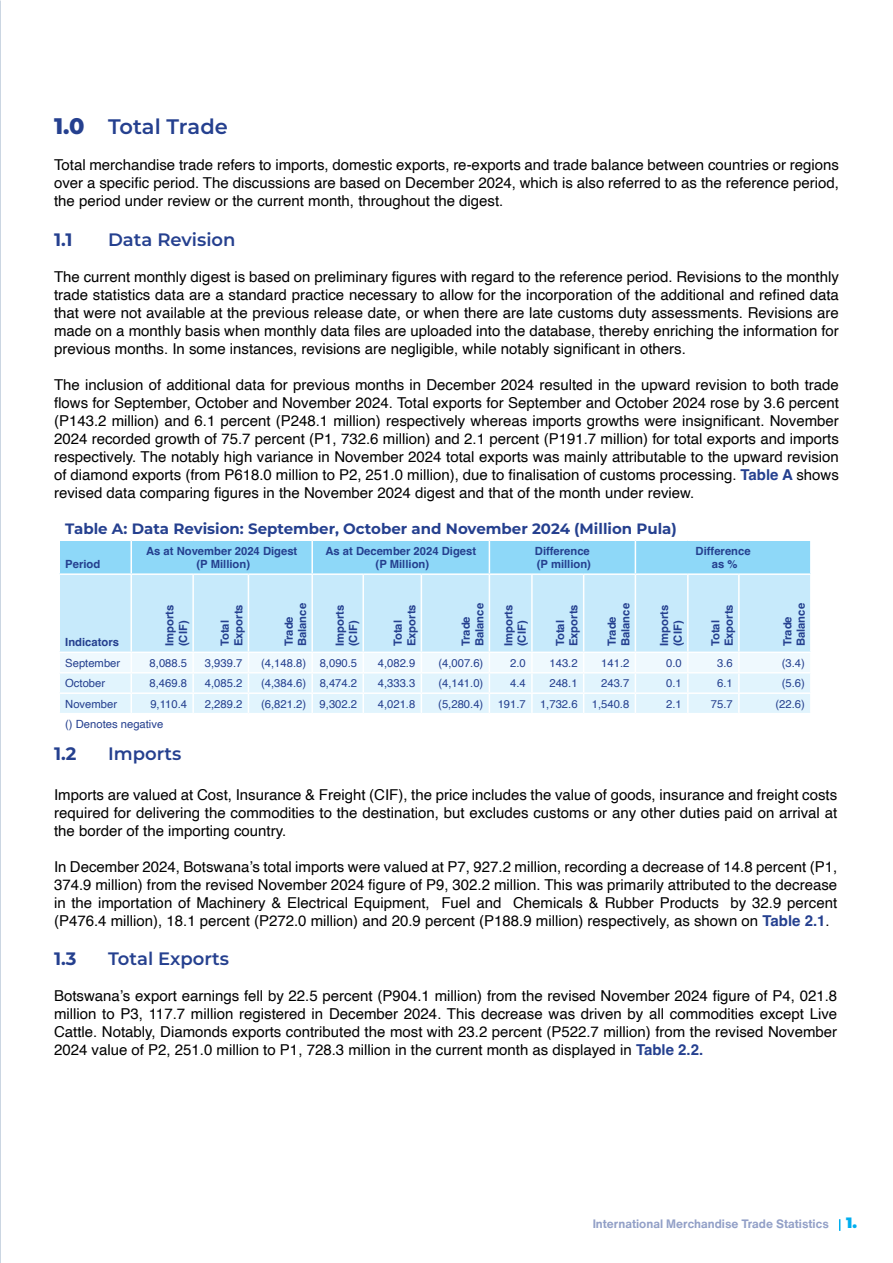
<style>
.page{position:relative;width:893px;height:1263px;background:#fff}
.page>*{position:absolute;margin:0;border:0;box-sizing:border-box;transform-origin:0 0}
.t1{font:600 21px "Montserrat";color:#25408f}
.t2{font:600 18px "Montserrat";color:#25408f}
.t3{font:700 18px "Montserrat";color:#25408f}
.t4{font:15px/18px "Helvetica";color:#000;text-align:justify}
.t5{font:700 15px "Montserrat";color:#25408f}
.t6{font:700 12px "Helvetica Now Text";color:#25408f}
.t7{font:11.25px "Helvetica";color:#25408f}
.t8{font:700 11.25px/13.5px "Helvetica";color:#25408f}
.s1{font-weight:800;font-size:22.5px}
.s2{font-weight:700;color:#25408f}
.s3{font-family:"Montserrat";font-weight:900;font-size:15px;color:#00aeef}
</style>
<div class="page">
<svg style="left:839px;top:1219px;width:1px;height:12px"></svg>
<img style="left:0;top:0;width:1px;height:1263px">
<div style="left:60px;top:541px;width:750px;height:32px;background:#8ed8f8"></div>
<div style="left:60px;top:575px;width:750px;height:77px;background:#c7eafb"></div>
<hr style="left:130px;top:541px;width:2px;height:32px;background:#fff">
<hr style="left:311px;top:541px;width:2px;height:32px;background:#fff">
<hr style="left:489px;top:541px;width:1px;height:32px;background:#fff">
<hr style="left:635px;top:541px;width:1px;height:32px;background:#fff">
<hr style="left:130px;top:575px;width:2px;height:77px;background:#fff">
<hr style="left:192px;top:575px;width:2px;height:77px;background:#fff">
<hr style="left:248px;top:575px;width:1px;height:77px;background:#fff">
<hr style="left:311px;top:575px;width:2px;height:77px;background:#fff">
<hr style="left:362px;top:575px;width:2px;height:77px;background:#fff">
<hr style="left:421px;top:575px;width:1px;height:77px;background:#fff">
<hr style="left:489px;top:575px;width:1px;height:77px;background:#fff">
<hr style="left:531px;top:575px;width:2px;height:77px;background:#fff">
<hr style="left:583px;top:575px;width:1px;height:77px;background:#fff">
<hr style="left:635px;top:575px;width:1px;height:77px;background:#fff">
<hr style="left:687px;top:575px;width:2px;height:77px;background:#fff">
<hr style="left:738px;top:575px;width:2px;height:77px;background:#fff">
<svg style="left:60px;top:653px;width:750px;height:60px"></svg>
<h1 class="t1" style="left:54px;top:112px;width:175px"><span class="s1">1.0</span> Total Trade</h1>
<p class="t4" style="left:54px;top:157px;width:786px">Total merchandise trade refers to imports, domestic exports, re-exports and trade balance between countries or regions over a specific period. The discussions are based on December 2024, which is also referred to as the reference period, the period under review or the current month, throughout the digest.</p>
<p class="t3" style="left:54px;top:227px;width:20px">1.1</p>
<p class="t2" style="left:108px;top:227px;width:129px">Data Revision</p>
<p class="t4" style="left:54px;top:268px;width:786px">The current monthly digest is based on preliminary figures with regard to the reference period. Revisions to the monthly trade statistics data are a standard practice necessary to allow for the incorporation of the additional and refined data that were not available at the previous release date, or when there are late customs duty assessments. Revisions are made on a monthly basis when monthly data files are uploaded into the database, thereby enriching the information for previous months. In some instances, revisions are negligible, while notably significant in others.</p>
<p class="t4" style="left:54px;top:376px;width:786px">The inclusion of additional data for previous months in December 2024 resulted in the upward revision to both trade flows for September, October and November 2024. Total exports for September and October 2024 rose by 3.6 percent (P143.2 million) and 6.1 percent (P248.1 million) respectively whereas imports growths were insignificant. November 2024 recorded growth of 75.7 percent (P1, 732.6 million) and 2.1 percent (P191.7 million) for total exports and imports respectively. The notably high variance in November 2024 total exports was mainly attributable to the upward revision of diamond exports (from P618.0 million to P2, 251.0 million), due to finalisation of customs processing. <span class="s2">Table A</span> shows revised data comparing figures in the November 2024 digest and that of the month under review.</p>
<p class="t5" style="left:65px;top:518px;width:613px">Table A: Data Revision: September, October and November 2024 (Million Pula)</p>
<p class="t8" style="left:65px;top:559px;width:37px">Period</p>
<p class="t8" style="left:146px;top:545px;width:153px;text-align:center">As at November 2024 Digest (P Million)</p>
<p class="t8" style="left:325px;top:545px;width:152px;text-align:center">As at December 2024 Digest (P Million)</p>
<p class="t8" style="left:535px;top:545px;width:58px">Difference (P million)</p>
<p class="t8" style="left:696px;top:545px;width:57px;text-align:center">Difference as %</p>
<p class="t8" style="left:65px;top:637px;width:55px">Indicators</p>
<p class="t8" style="left:164px;top:646px;width:43px;rotate:-90deg">Imports (CIF)</p>
<p class="t8" style="left:219px;top:646px;width:43px;rotate:-90deg">Total<br>Exports</p>
<p class="t8" style="left:283px;top:646px;width:45px;rotate:-90deg">Trade<br>Balance</p>
<p class="t8" style="left:334px;top:646px;width:43px;rotate:-90deg">Imports (CIF)</p>
<p class="t8" style="left:392px;top:646px;width:43px;rotate:-90deg">Total<br>Exports</p>
<p class="t8" style="left:460px;top:646px;width:45px;rotate:-90deg">Trade<br>Balance</p>
<p class="t8" style="left:503px;top:646px;width:43px;rotate:-90deg">Imports (CIF)</p>
<p class="t8" style="left:555px;top:646px;width:43px;rotate:-90deg">Total<br>Exports</p>
<p class="t8" style="left:606px;top:646px;width:45px;rotate:-90deg">Trade<br>Balance</p>
<p class="t8" style="left:659px;top:646px;width:43px;rotate:-90deg">Imports (CIF)</p>
<p class="t8" style="left:710px;top:646px;width:43px;rotate:-90deg">Total<br>Exports</p>
<p class="t8" style="left:782px;top:646px;width:45px;rotate:-90deg">Trade<br>Balance</p>
<p class="t7" style="left:65px;top:654px;width:57px">September</p>
<p class="t7" style="left:150px;top:654px;width:39px">8,088.5</p>
<p class="t7" style="left:205px;top:654px;width:39px">3,939.7</p>
<p class="t7" style="left:261px;top:654px;width:98px">(4,148.8) 8,090.5</p>
<p class="t7" style="left:378px;top:654px;width:39px">4,082.9</p>
<p class="t7" style="left:438px;top:654px;width:47px">(4,007.6)</p>
<p class="t7" style="left:510px;top:654px;width:17px">2.0</p>
<p class="t7" style="left:549px;top:654px;width:30px">143.2</p>
<p class="t7" style="left:601px;top:654px;width:30px">141.2</p>
<p class="t7" style="left:666px;top:654px;width:17px">0.0</p>
<p class="t7" style="left:717px;top:654px;width:17px">3.6</p>
<p class="t7" style="left:782px;top:654px;width:25px">(3.4)</p>
<p class="t7" style="left:65px;top:675px;width:42px">October</p>
<p class="t7" style="left:150px;top:675px;width:39px">8,469.8</p>
<p class="t7" style="left:205px;top:675px;width:39px">4,085.2</p>
<p class="t7" style="left:261px;top:675px;width:98px">(4,384.6) 8,474.2</p>
<p class="t7" style="left:378px;top:675px;width:39px">4,333.3</p>
<p class="t7" style="left:438px;top:675px;width:47px">(4,141.0)</p>
<p class="t7" style="left:510px;top:675px;width:17px">4.4</p>
<p class="t7" style="left:549px;top:675px;width:30px">248.1</p>
<p class="t7" style="left:601px;top:675px;width:30px">243.7</p>
<p class="t7" style="left:666px;top:675px;width:17px">0.1</p>
<p class="t7" style="left:717px;top:675px;width:17px">6.1</p>
<p class="t7" style="left:782px;top:675px;width:25px">(5.6)</p>
<p class="t7" style="left:65px;top:695px;width:53px">November</p>
<p class="t7" style="left:150px;top:695px;width:38px">9,110.4</p>
<p class="t7" style="left:205px;top:695px;width:39px">2,289.2</p>
<p class="t7" style="left:261px;top:695px;width:98px">(6,821.2) 9,302.2</p>
<p class="t7" style="left:378px;top:695px;width:39px">4,021.8</p>
<p class="t7" style="left:438px;top:695px;width:47px">(5,280.4)</p>
<p class="t7" style="left:498px;top:695px;width:30px">191.7</p>
<p class="t7" style="left:540px;top:695px;width:39px">1,732.6</p>
<p class="t7" style="left:592px;top:695px;width:39px">1,540.8</p>
<p class="t7" style="left:666px;top:695px;width:17px">2.1</p>
<p class="t7" style="left:711px;top:695px;width:23px">75.7</p>
<p class="t7" style="left:775px;top:695px;width:31px">(22.6)</p>
<p class="t7" style="left:65px;top:715px;width:100px">() Denotes negative</p>
<p class="t3" style="left:54px;top:741px;width:24px">1.2</p>
<p class="t2" style="left:108px;top:741px;width:75px">Imports</p>
<p class="t4" style="left:54px;top:786px;width:785px">Imports are valued at Cost, Insurance &amp; Freight (CIF), the price includes the value of goods, insurance and freight costs required for delivering the commodities to the destination, but excludes customs or any other duties paid on arrival at the border of the importing country.</p>
<p class="t4" style="left:54px;top:858px;width:785px">In December 2024, Botswana’s total imports were valued at P7, 927.2 million, recording a decrease of 14.8 percent (P1, 374.9 million) from the revised November 2024 figure of P9, 302.2 million. This was primarily attributed to the decrease in the importation of Machinery &amp; Electrical Equipment, Fuel and Chemicals &amp; Rubber Products by 32.9 percent (P476.4 million), 18.1 percent (P272.0 million) and 20.9 percent (P188.9 million) respectively, as shown on <span class="s2">Table 2.1</span>.</p>
<p class="t3" style="left:54px;top:946px;width:24px">1.3</p>
<p class="t2" style="left:108px;top:946px;width:123px">Total Exports</p>
<p class="t4" style="left:54px;top:987px;width:785px">Botswana’s export earnings fell by 22.5 percent (P904.1 million) from the revised November 2024 figure of P4, 021.8 million to P3, 117.7 million registered in December 2024. This decrease was driven by all commodities except Live Cattle. Notably, Diamonds exports contributed the most with 23.2 percent (P522.7 million) from the revised November 2024 value of P2, 251.0 million to P1, 728.3 million in the current month as displayed in <span class="s2">Table 2.2.</span></p>
<p class="t6" style="left:592px;top:1215px;width:266px">International Merchandise Trade Statistics <span class="s3">1.</span></p>
</div>
